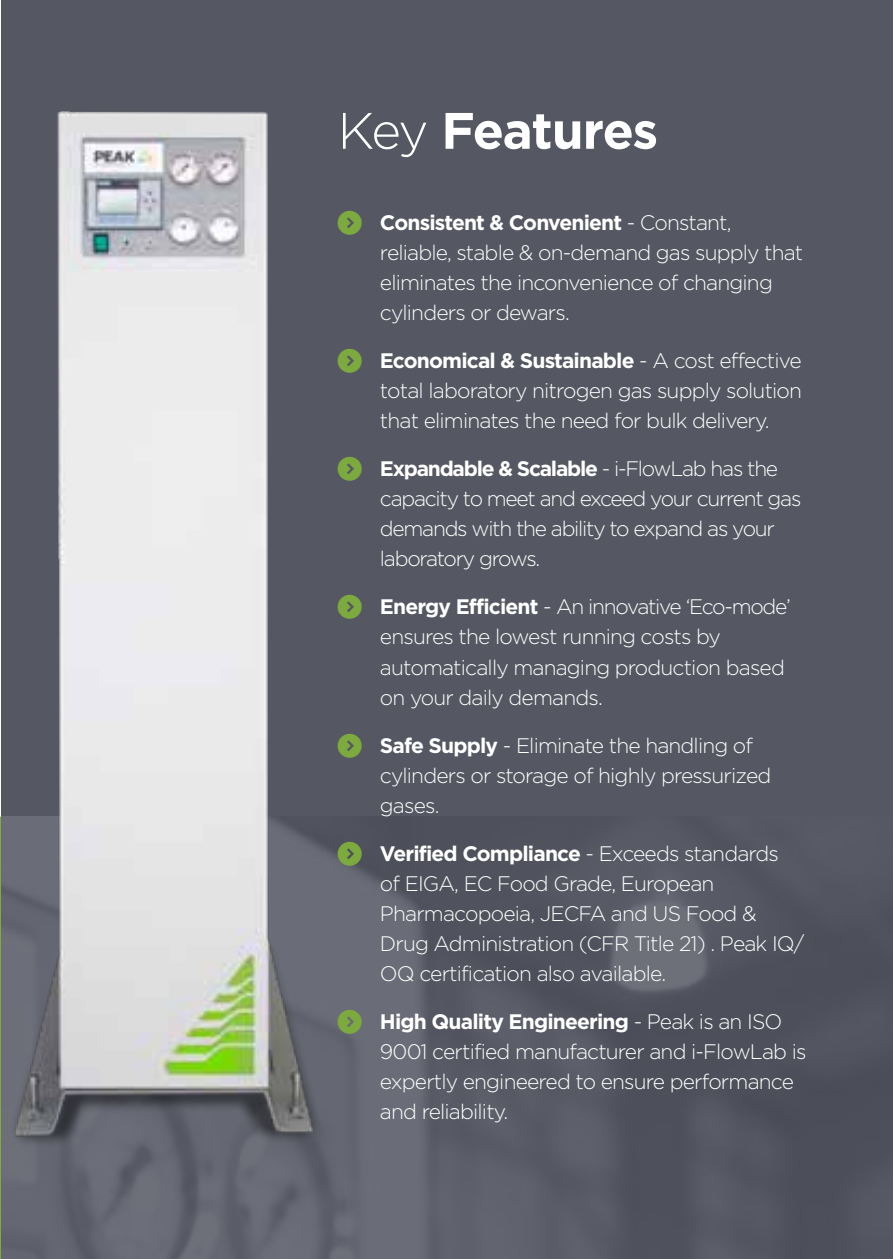
<style>
.page{position:relative;width:893px;height:1259px;background:#fff}
.page>*{position:absolute;margin:0;border:0;box-sizing:border-box;transform-origin:0 0}
.t1{font:700 51.3px "Gotham";letter-spacing:-.03em;color:#fff}
.t2{font:300 21px/30px "Gotham";letter-spacing:-.04em;color:#fff}
.t3{font:300 21px/30px "Gotham";letter-spacing:-.06em;color:#fff}
.s1{font-weight:300}
.s2{font-weight:700}
</style>
<div class="page">
<svg style="left:0;top:1184px;width:2px;height:75px"></svg>
<div style="left:2px;top:0;width:891px;height:819px;background:#555862"></div>
<svg style="left:2px;top:819px;width:891px;height:440px;fill:#555862"></svg>
<img style="left:0;top:68px;width:340px;height:1116px">
<svg style="left:338px;top:211px;width:2px;height:24px"></svg>
<svg style="left:338px;top:349px;width:2px;height:24px"></svg>
<svg style="left:338px;top:457px;width:2px;height:24px"></svg>
<svg style="left:338px;top:595px;width:2px;height:24px"></svg>
<svg style="left:338px;top:733px;width:2px;height:24px"></svg>
<svg style="left:338px;top:841px;width:24px;height:24px"></svg>
<svg style="left:338px;top:1009px;width:24px;height:24px"></svg>
<h1 class="t1" style="left:338px;top:101px;width:322px"><span class="s1">Key</span> Features</h1>
<p class="t2" style="left:380px;top:207px;width:425px"><span class="s2">Consistent &amp; Convenient</span> - Constant, reliable, stable &amp; on-demand gas supply that eliminates the inconvenience of changing cylinders or dewars.</p>
<p class="t2" style="left:380px;top:345px;width:424px;text-align:justify"><span class="s2">Economical &amp; Sustainable</span> - A cost effective total laboratory nitrogen gas supply solution that eliminates the need for bulk delivery.</p>
<p class="t3" style="left:380px;top:453px;width:423px"><span class="s2">Expandable &amp; Scalable</span> - i-FlowLab has the capacity to meet and exceed your current gas demands with the ability to expand as your laboratory grows.</p>
<p class="t2" style="left:380px;top:592px;width:413px"><span class="s2">Energy Efficient</span> - An innovative ‘Eco-mode’ ensures the lowest running costs by automatically managing production based on your daily demands.</p>
<p class="t2" style="left:380px;top:730px;width:393px"><span class="s2">Safe Supply</span> - Eliminate the handling of cylinders or storage of highly pressurized gases.</p>
<p class="t2" style="left:380px;top:838px;width:426px"><span class="s2">Verified Compliance</span> - Exceeds standards of EIGA, EC Food Grade, European Pharmacopoeia, JECFA and US Food &amp; Drug Administration (CFR Title 21) . Peak IQ/ OQ certification also available.</p>
<p class="t2" style="left:380px;top:1006px;width:428px"><span class="s2">High Quality Engineering</span> - Peak is an ISO 9001 certified manufacturer and i-FlowLab is expertly engineered to ensure performance and reliability.</p>
</div>
